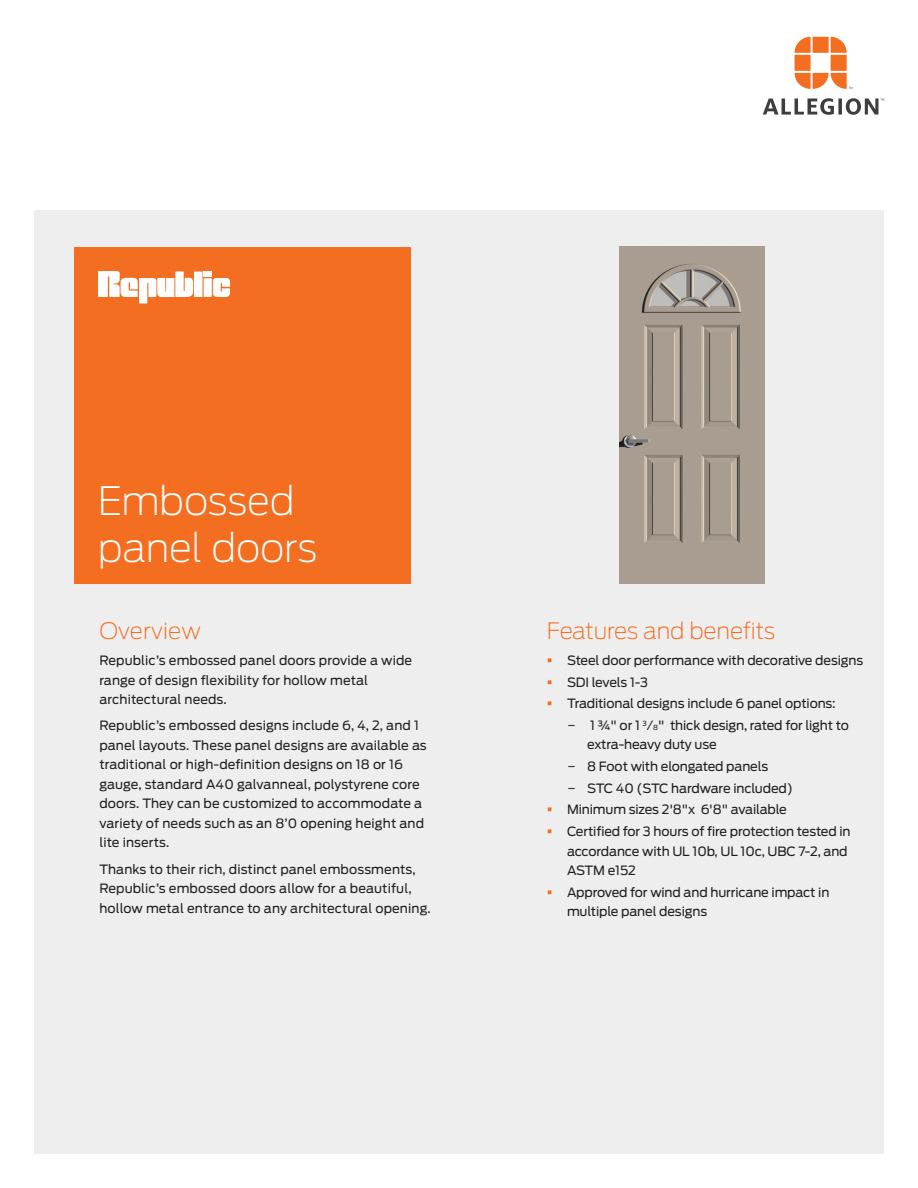
<style>
.page{position:relative;width:918px;height:1188px;background:#fff}
.page>*{position:absolute;margin:0;border:0;box-sizing:border-box;transform-origin:0 0}
.Headline_26_31pt{font:200 39px/46.5px "Antenna";letter-spacing:-.01em;color:#fff}
.Section_subhead_15_1{font:200 22.5px "Antenna";letter-spacing:-.01em;color:#f36e21}
.Section_subhead_15_1-2{font:200 22.5px "Antenna";letter-spacing:.01em;color:#f36e21}
.Note_5_5_7_5pt{font:12.75px/19.5px "Antenna";letter-spacing:-.005em;color:#231f20}
.s1{color:#f36e21}
.s2{color:#3e3e3f}
.s3{font-size:7.05px}
</style>
<div class="page">
<div style="left:34px;top:210px;width:850px;height:944px;background:#eeeeef"></div>
<svg style="left:795px;top:37px;width:57px;height:52px"></svg>
<svg style="left:763px;top:98px;width:121px;height:17px"></svg>
<div style="left:74px;top:247px;width:337px;height:336px;background:#f36e21"></div>
<svg style="left:98px;top:271px;width:132px;height:32px"></svg>
<div style="left:203px;top:272px;width:9px;height:5px;background:#fff"></div>
<img style="left:619px;top:246px;width:145px;height:337px">
<p class="Headline_26_31pt" style="left:98px;top:476px;width:221px">Embossed panel doors</p>
<p class="Section_subhead_15_1-2" style="left:99px;top:616px;width:103px">Overview</p>
<p class="Note_5_5_7_5pt" style="left:99px;top:651px;width:314px">Republic’s embossed panel doors provide a wide range of design flexibility for hollow metal architectural needs.</p>
<p class="Note_5_5_7_5pt" style="left:99px;top:716px;width:329px">Republic’s embossed designs include 6, 4, 2, and 1 panel layouts. These panel designs are available as traditional or high-definition designs on 18 or 16 gauge, standard A40 galvanneal, polystyrene core doors. They can be customized to accommodate a variety of needs such as an 8’0 opening height and lite inserts.</p>
<p class="Note_5_5_7_5pt" style="left:99px;top:859px;width:333px">Thanks to their rich, distinct panel embossments,<br>Republic’s embossed doors allow for a beautiful, hollow metal entrance to any architectural opening.</p>
<p class="Section_subhead_15_1" style="left:547px;top:616px;width:230px">Features and benefits</p>
<p class="Note_5_5_7_5pt" style="left:547px;top:650px;width:318px"><span class="s1">▪</span> Steel door performance with decorative designs</p>
<p class="Note_5_5_7_5pt" style="left:547px;top:672px;width:103px"><span class="s1">▪</span> SDI levels 1-3</p>
<p class="Note_5_5_7_5pt" style="left:547px;top:694px;width:291px"><span class="s1">▪</span> Traditional designs include 6 panel options:</p>
<p class="Note_5_5_7_5pt" style="left:587px;top:715px;width:263px;text-indent:-20px"><span class="s2">−</span> 1 ¾" or 1 <sup>3</sup>⁄<span class="s3">8</span>" thick design, rated for light to extra-heavy duty use</p>
<p class="Note_5_5_7_5pt" style="left:567px;top:756px;width:203px"><span class="s2">−</span> 8 Foot with elongated panels</p>
<p class="Note_5_5_7_5pt" style="left:567px;top:778px;width:227px"><span class="s2">−</span> STC 40 (STC hardware included)</p>
<p class="Note_5_5_7_5pt" style="left:547px;top:800px;width:242px"><span class="s1">▪</span> Minimum sizes 2'8"x 6'8" available</p>
<p class="Note_5_5_7_5pt" style="left:567px;top:821px;width:285px;text-indent:-20px"><span class="s1">▪</span> Certified for 3 hours of fire protection tested in accordance with UL 10b, UL 10c, UBC 7-2, and<br>ASTM e152</p>
<p class="Note_5_5_7_5pt" style="left:567px;top:882px;width:264px;text-indent:-20px"><span class="s1">▪</span> Approved for wind and hurricane impact in multiple panel designs</p>
</div>
